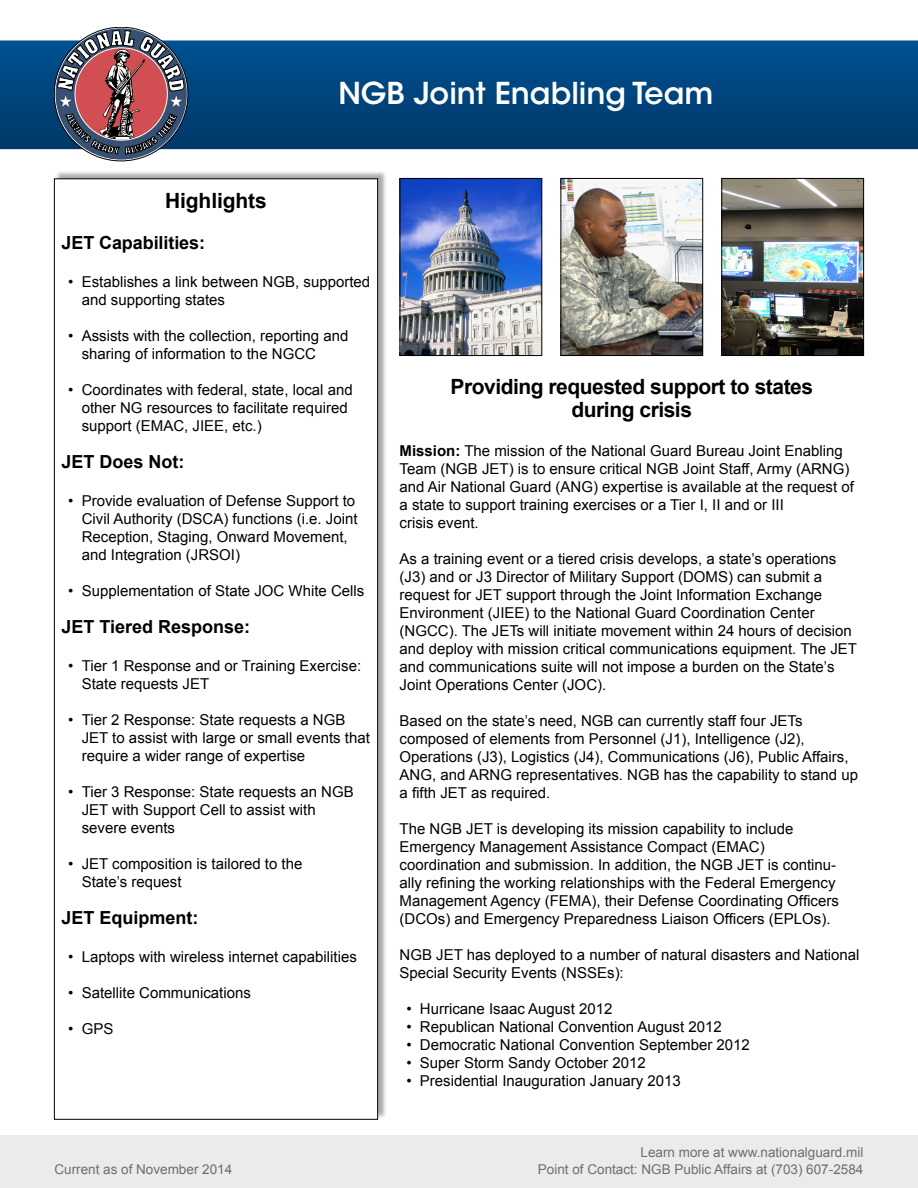
<style>
.page{position:relative;width:918px;height:1188px;background:#fff}
.page>*{position:absolute;margin:0;border:0;box-sizing:border-box;transform-origin:0 0}
.t1{font:30px "ITC Avant Garde MM 520 750";color:#fff}
.t2{font:700 21px/22.5px "Arial";letter-spacing:-.02em;color:#000;text-align:center}
.t3{font:700 18px "Arial";color:#000}
.t4{font:15px/18px "Arial";color:#000}
.t5{font:13.5px/16.2px "Arial";color:#6d6e71;text-align:right}
.s1{font-weight:700}
</style>
<div class="page">
<img style="left:0;top:40px;width:918px;height:122px">
<svg style="left:54px;top:27px;width:134px;height:134px"></svg>
<div style="left:0;top:1135px;width:918px;height:53px;background:#ebebec"></div>
<img style="left:402px;top:180px;width:138px;height:174px">
<div style="left:400px;top:178px;width:142px;height:178px;border:1px solid #000"></div>
<img style="left:563px;top:180px;width:138px;height:174px">
<div style="left:561px;top:178px;width:142px;height:178px;border:1px solid #000"></div>
<img style="left:723px;top:180px;width:139px;height:174px">
<div style="left:721px;top:178px;width:143px;height:178px;border:1px solid #000"></div>
<div style="left:55px;top:170px;width:332px;height:950px;background:#000;opacity:.33"></div>
<div style="left:54px;top:179px;width:324px;height:940px;background:#fff"></div>
<h1 class="t1" style="left:338px;top:76px;width:376px">NGB Joint Enabling Team</h1>
<h2 class="t2" style="left:165px;top:190px;width:103px">Highlights</h2>
<p class="t3" style="left:62px;top:231px;width:145px">JET Capabilities:</p>
<p class="t4" style="left:82px;top:272px;width:290px;text-indent:-14px">• Establishes a link between NGB, supported and supporting states</p>
<p class="t4" style="left:82px;top:326px;width:268px;text-indent:-14px">• Assists with the collection, reporting and sharing of information to the NGCC</p>
<p class="t4" style="left:82px;top:380px;width:272px;text-indent:-14px">• Coordinates with federal, state, local and other NG resources to facilitate required support (EMAC, JIEE, etc.)</p>
<p class="t3" style="left:62px;top:450px;width:125px">JET Does Not:</p>
<p class="t4" style="left:82px;top:491px;width:277px;text-indent:-14px">• Provide evaluation of Defense Support to Civil Authority (DSCA) functions (i.e. Joint Reception, Staging, Onward Movement, and Integration (JRSOI)</p>
<p class="t4" style="left:68px;top:581px;width:298px">• Supplementation of State JOC White Cells</p>
<p class="t3" style="left:62px;top:615px;width:190px">JET Tiered Response:</p>
<p class="t4" style="left:82px;top:656px;width:281px;text-indent:-14px">• Tier 1 Response and or Training Exercise:<br>State requests JET</p>
<p class="t4" style="left:82px;top:710px;width:290px;text-indent:-14px">• Tier 2 Response: State requests a NGB<br>JET to assist with large or small events that require a wider range of expertise</p>
<p class="t4" style="left:82px;top:782px;width:274px;text-indent:-14px">• Tier 3 Response: State requests an NGB<br>JET with Support Cell to assist with severe events</p>
<p class="t4" style="left:82px;top:854px;width:222px;text-indent:-14px">• JET composition is tailored to the<br>State’s request</p>
<p class="t3" style="left:62px;top:906px;width:139px">JET Equipment:</p>
<p class="t4" style="left:68px;top:947px;width:290px">• Laptops with wireless internet capabilities</p>
<p class="t4" style="left:68px;top:983px;width:184px">• Satellite Communications</p>
<p class="t4" style="left:68px;top:1019px;width:47px">• GPS</p>
<p class="t5" style="left:54px;top:1161px;width:179px">Current as of November 2014</p>
<h2 class="t2" style="left:451px;top:376px;width:364px">Providing requested support to states during crisis</h2>
<p class="t4" style="left:400px;top:442px;width:456px"><span class="s1">Mission:</span> The mission of the National Guard Bureau Joint Enabling Team (NGB JET) is to ensure critical NGB Joint Staff, Army (ARNG) and Air National Guard (ANG) expertise is available at the request of a state to support training exercises or a Tier I, II and or III<br>crisis event.</p>
<p class="t4" style="left:400px;top:550px;width:459px">As a training event or a tiered crisis develops, a state’s operations (J3) and or J3 Director of Military Support (DOMS) can submit a request for JET support through the Joint Information Exchange Environment (JIEE) to the National Guard Coordination Center (NGCC). The JETs will initiate movement within 24 hours of decision and deploy with mission critical communications equipment. The JET and communications suite will not impose a burden on the State’s Joint Operations Center (JOC).</p>
<p class="t4" style="left:400px;top:712px;width:460px">Based on the state’s need, NGB can currently staff four JETs composed of elements from Personnel (J1), Intelligence (J2), Operations (J3), Logistics (J4), Communications (J6), Public Affairs, ANG, and ARNG representatives. NGB has the capability to stand up a fifth JET as required.</p>
<p class="t4" style="left:400px;top:820px;width:441px">The NGB JET is developing its mission capability to include Emergency Management Assistance Compact (EMAC) coordination and submission. In addition, the NGB JET is continu&shy;ally refining the working relationships with the Federal Emergency Management Agency (FEMA), their Defense Coordinating Officers (DCOs) and Emergency Preparedness Liaison Officers (EPLOs).</p>
<p class="t4" style="left:400px;top:946px;width:461px">NGB JET has deployed to a number of natural disasters and National<br>Special Security Events (NSSEs):</p>
<p class="t4" style="left:406px;top:1000px;width:208px">• Hurricane Isaac August 2012</p>
<p class="t4" style="left:406px;top:1018px;width:317px">• Republican National Convention August 2012</p>
<p class="t4" style="left:406px;top:1036px;width:345px">• Democratic National Convention September 2012</p>
<p class="t4" style="left:406px;top:1054px;width:241px">• Super Storm Sandy October 2012</p>
<p class="t4" style="left:406px;top:1072px;width:276px">• Presidential Inauguration January 2013</p>
<p class="t5" style="left:538px;top:1145px;width:327px">Learn more at www.nationalguard.mil<br>Point of Contact: NGB Public Affairs at (703) 607-2584</p>
</div>
